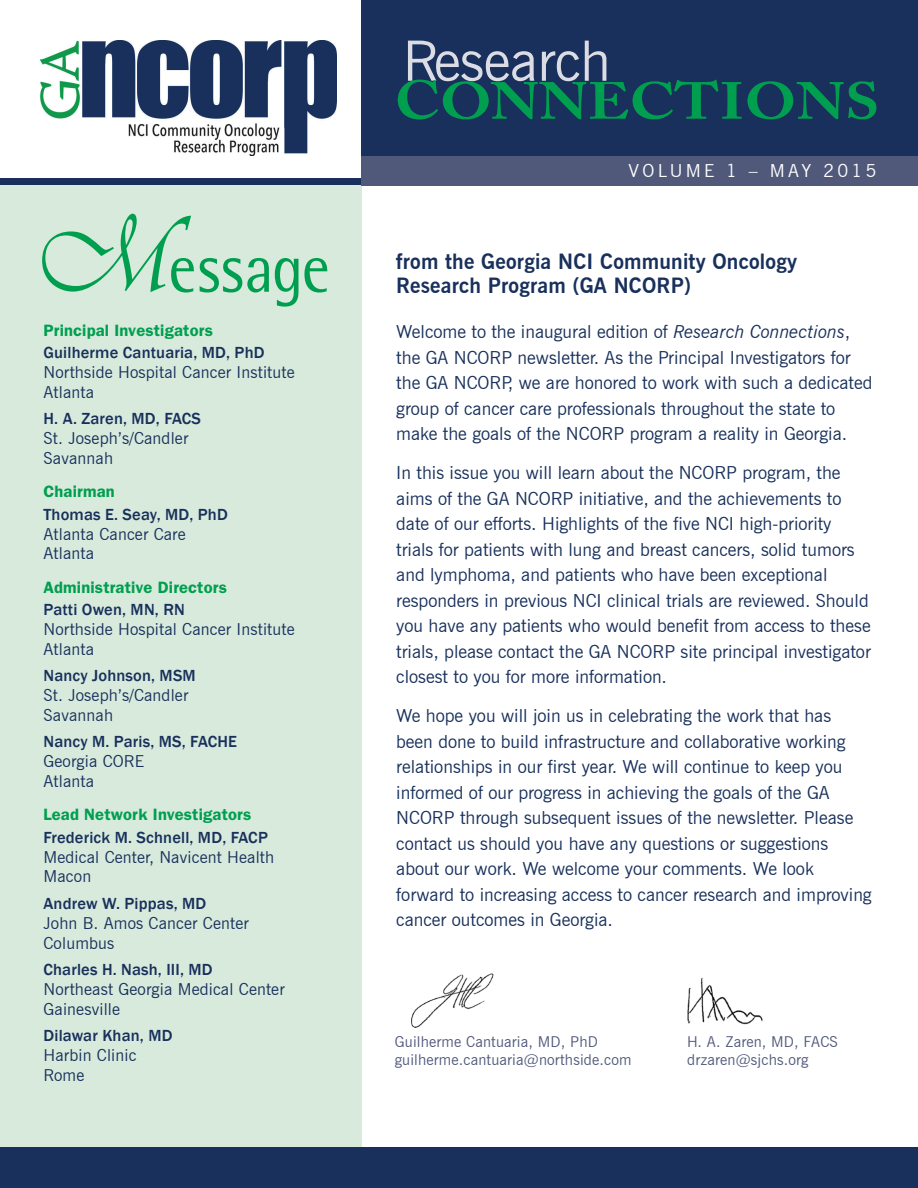
<style>
.page{position:relative;width:918px;height:1188px;background:#fff}
.page>*{position:absolute;margin:0;border:0;box-sizing:border-box;transform-origin:0 0}
.t1{font:69.3px "Rotis Semi Sans";letter-spacing:.02em;color:#009f4f;scale:.91 1}
.t2{font:55.5px "News Gothic BT";letter-spacing:-.01em;color:#dcdce4}
.t3{font:700 51.6px "Adobe Caslon Pro";color:#009f4f;scale:1.16 1}
.t4{font:700 21px "News Gothic BT";letter-spacing:.01em;color:#18305b}
.t5{font:18px/25.5px "News Gothic BT";color:#18305b}
.t6{font:18px "News Gothic BT";letter-spacing:.18em;color:#fff}
.t7{font:16.5px/19.8px "News Gothic BT";letter-spacing:.01em;color:#18305b}
.t8{font:500 16.5px "Franklin Gothic";letter-spacing:.01em;color:#18305b}
.t9{font:600 16.5px "ITC Franklin Gothic Std";letter-spacing:.01em;color:#009f4f}
.t10{font:15px "News Gothic BT";letter-spacing:.01em;color:#51597b}
.s1{font-family:"Vivaldii";font-size:112.2px}
.s2{font-size:54px}
.s3{font-style:italic}
</style>
<div class="page">
<div style="left:0;top:185px;width:362px;height:962px;background:#d7eadc"></div>
<div style="left:0;top:1148px;width:918px;height:40px;background:#18305b"></div>
<div style="left:362px;top:0;width:556px;height:178px;background:#18305b"></div>
<img style="left:40px;top:40px;width:297px;height:116px">
<div style="left:0;top:178px;width:362px;height:7px;background:#18305b"></div>
<div style="left:362px;top:156px;width:556px;height:29px;background:#51597b"></div>
<img style="left:411px;top:973px;width:83px;height:55px">
<img style="left:687px;top:978px;width:76px;height:47px">
<h1 class="t1" style="left:33px;top:227px;width:328px"><span class="s1">M</span>essage</h1>
<p class="t9" style="left:44px;top:320px;width:171px">Principal Investigators</p>
<p class="t8" style="left:44px;top:342px;width:223px">Guilherme Cantuaria, MD, PhD</p>
<p class="t7" style="left:44px;top:362px;width:253px">Northside Hospital Cancer Institute<br>Atlanta</p>
<p class="t8" style="left:44px;top:409px;width:159px">H. A. Zaren, MD, FACS</p>
<p class="t7" style="left:44px;top:428px;width:146px">St. Joseph’s/Candler<br>Savannah</p>
<p class="t9" style="left:44px;top:482px;width:73px">Chairman</p>
<p class="t8" style="left:44px;top:504px;width:186px">Thomas E. Seay, MD, PhD</p>
<p class="t7" style="left:44px;top:524px;width:144px">Atlanta Cancer Care<br>Atlanta</p>
<p class="t9" style="left:44px;top:577px;width:185px">Administrative Directors</p>
<p class="t8" style="left:44px;top:599px;width:143px">Patti Owen, MN, RN</p>
<p class="t7" style="left:44px;top:619px;width:253px">Northside Hospital Cancer Institute<br>Atlanta</p>
<p class="t8" style="left:44px;top:666px;width:154px">Nancy Johnson, MSM</p>
<p class="t7" style="left:44px;top:685px;width:146px">St. Joseph’s/Candler<br>Savannah</p>
<p class="t8" style="left:44px;top:732px;width:195px">Nancy M. Paris, MS, FACHE</p>
<p class="t7" style="left:44px;top:751px;width:102px">Georgia CORE<br>Atlanta</p>
<p class="t9" style="left:44px;top:805px;width:209px">Lead Network Investigators</p>
<p class="t8" style="left:44px;top:827px;width:226px">Frederick M. Schnell, MD, FACP</p>
<p class="t7" style="left:44px;top:847px;width:232px">Medical Center, Navicent Health<br>Macon</p>
<p class="t8" style="left:44px;top:893px;width:164px">Andrew W. Pippas, MD</p>
<p class="t7" style="left:44px;top:913px;width:207px">John B. Amos Cancer Center<br>Columbus</p>
<p class="t8" style="left:44px;top:959px;width:171px">Charles H. Nash, III, MD</p>
<p class="t7" style="left:44px;top:979px;width:243px">Northeast Georgia Medical Center<br>Gainesville</p>
<p class="t8" style="left:44px;top:1026px;width:131px">Dilawar Khan, MD</p>
<p class="t7" style="left:44px;top:1045px;width:95px">Harbin Clinic<br>Rome</p>
<h2 class="t2" style="left:403px;top:27px;width:210px">Research</h2>
<h3 class="t3" style="left:395px;top:71px;width:419px"><span class="s2">C</span>ONNECTIONS</h3>
<p class="t6" style="left:629px;top:159px;width:249px">VOLUME 1 – MAY 2015</p>
<p class="t4" style="left:396px;top:249px;width:402px">from the Georgia NCI Community Oncology</p>
<p class="t4" style="left:396px;top:273px;width:296px">Research Program (GA NCORP)</p>
<p class="t5" style="left:396px;top:319px;width:478px">Welcome to the inaugural edition of <span class="s3">Research Connections</span>, the GA NCORP newsletter. As the Principal Investigators for the GA NCORP, we are honored to work with such a dedicated group of cancer care professionals throughout the state to make the goals of the NCORP program a reality in Georgia.</p>
<p class="t5" style="left:396px;top:460px;width:476px">In this issue you will learn about the NCORP program, the aims of the GA NCORP initiative, and the achievements to date of our efforts. Highlights of the five NCI high-priority trials for patients with lung and breast cancers, solid tumors and lymphoma, and patients who have been exceptional responders in previous NCI clinical trials are reviewed. Should you have any patients who would benefit from access to these trials, please contact the GA NCORP site principal investigator closest to you for more information.</p>
<p class="t5" style="left:396px;top:703px;width:477px">We hope you will join us in celebrating the work that has been done to build infrastructure and collaborative working relationships in our first year. We will continue to keep you informed of our progress in achieving the goals of the GA NCORP through subsequent issues of the newsletter. Please contact us should you have any questions or suggestions about our work. We welcome your comments. We look forward to increasing access to cancer research and improving cancer outcomes in Georgia.</p>
<p class="t10" style="left:395px;top:1032px;width:205px">Guilherme Cantuaria, MD, PhD</p>
<p class="t10" style="left:687px;top:1032px;width:152px">H. A. Zaren, MD, FACS</p>
<p class="t10" style="left:395px;top:1050px;width:238px">guilherme.cantuaria@northside.com</p>
<p class="t10" style="left:687px;top:1050px;width:123px">drzaren@sjchs.org</p>
</div>
